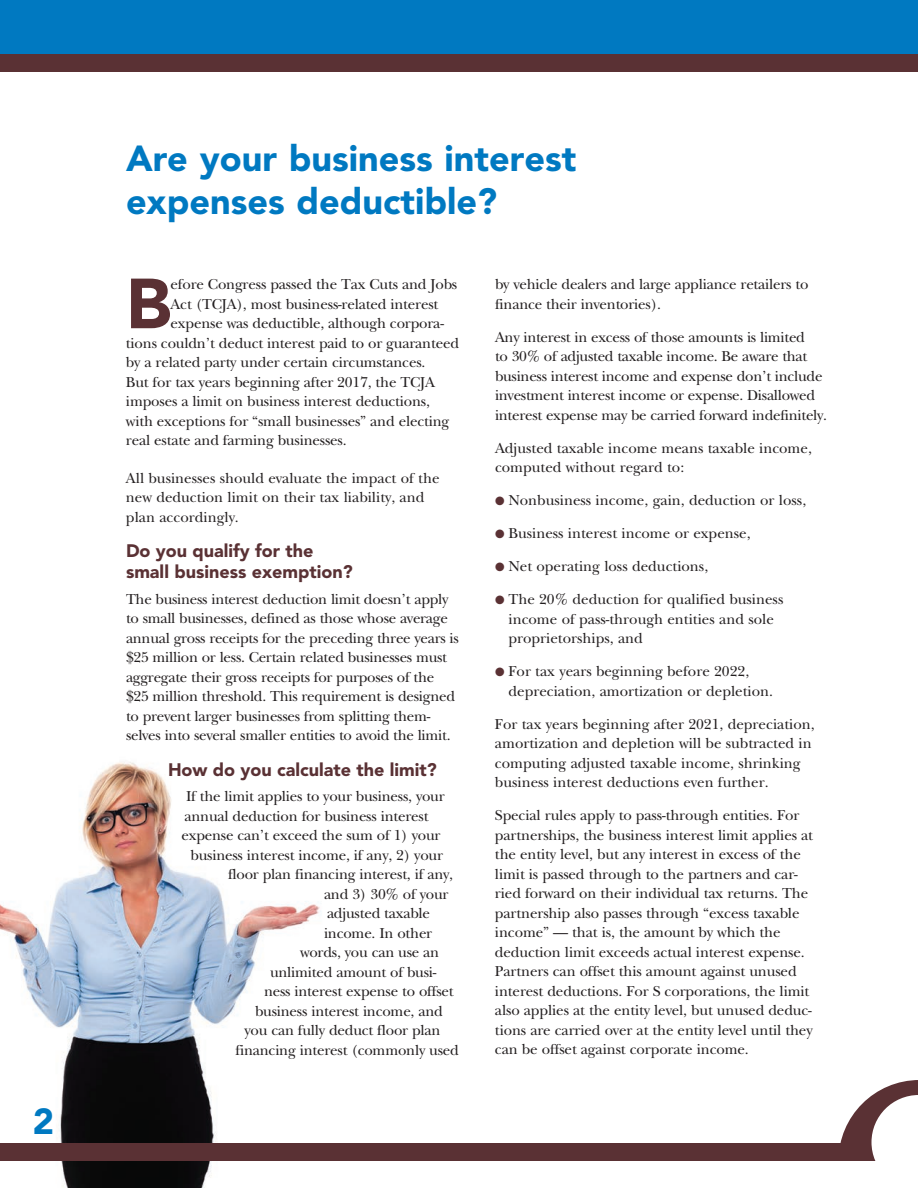
<style>
.page{position:relative;width:918px;height:1188px;background:#fff}
.page>*{position:absolute;margin:0;border:0;box-sizing:border-box;transform-origin:0 0}
.t1{font:900 70.05px "Avenir LT Std";color:#5a3134}
.t2{font:900 36px/43.2px "Avenir LT Std";color:#0079c1}
.t3{font:900 18px/21.6px "Avenir LT Std";color:#5a3134}
.t4{font:15px/19.5px "New Baskerville Std";letter-spacing:-.01em;color:#231f20}
.s1{color:#5a3134}
</style>
<div class="page">
<img style="left:0;top:762px;width:321px;height:426px">
<div style="left:0;top:0;width:918px;height:54px;background:#0079c1"></div>
<div style="left:0;top:54px;width:918px;height:18px;background:#5a3134"></div>
<div style="left:0;top:1143px;width:918px;height:18px;background:#5a3134"></div>
<svg style="left:840px;top:1080px;width:78px;height:81px"></svg>
<h2 class="t2" style="left:33px;top:1100px;width:23px">2</h2>
<h2 class="t2" style="left:126px;top:137px;width:452px">Are your business interest expenses deductible?</h2>
<h1 class="t1" style="left:126px;top:261px;width:47px">B</h1>
<p class="t4" style="left:171px;top:275px;width:288px">efore Congress passed the Tax Cuts and Jobs</p>
<p class="t4" style="left:171px;top:294px;width:269px">Act (TCJA), most business-related interest</p>
<p class="t4" style="left:171px;top:314px;width:275px">expense was deductible, although corpora-</p>
<p class="t4" style="left:126px;top:333px;width:335px">tions couldn’t deduct interest paid to or guaranteed</p>
<p class="t4" style="left:126px;top:353px;width:301px">by a related party under certain circumstances.</p>
<p class="t4" style="left:126px;top:372px;width:311px">But for tax years beginning after 2017, the TCJA</p>
<p class="t4" style="left:126px;top:392px;width:306px">imposes a limit on business interest deductions,</p>
<p class="t4" style="left:126px;top:411px;width:325px">with exceptions for “small businesses” and electing</p>
<p class="t4" style="left:126px;top:431px;width:222px">real estate and farming businesses.</p>
<p class="t4" style="left:126px;top:468px;width:315px">All businesses should evaluate the impact of the new deduction limit on their tax liability, and plan accordingly.</p>
<p class="t3" style="left:126px;top:540px;width:228px">Do you qualify for the small business exemption?</p>
<p class="t4" style="left:126px;top:589px;width:334px">The business interest deduction limit doesn’t apply to small businesses, defined as those whose average annual gross receipts for the preceding three years is $25 million or less. Certain related businesses must aggregate their gross receipts for purposes of the $25 million threshold. This requirement is designed to prevent larger businesses from splitting them&shy;selves into several smaller entities to avoid the limit.</p>
<p class="t3" style="left:168px;top:758px;width:270px">How do you calculate the limit?</p>
<p class="t4" style="left:186px;top:787px;width:260px">If the limit applies to your business, your</p>
<p class="t4" style="left:184px;top:806px;width:245px">annual deduction for business interest</p>
<p class="t4" style="left:182px;top:826px;width:261px">expense can’t exceed the sum of 1) your</p>
<p class="t4" style="left:190px;top:845px;width:254px">business interest income, if any, 2) your</p>
<p class="t4" style="left:228px;top:865px;width:227px">floor plan financing interest, if any,</p>
<p class="t4" style="left:324px;top:884px;width:126px">and 3) 30% of your</p>
<p class="t4" style="left:327px;top:904px;width:105px">adjusted taxable</p>
<p class="t4" style="left:324px;top:923px;width:110px">income. In other</p>
<p class="t4" style="left:300px;top:943px;width:141px">words, you can use an</p>
<p class="t4" style="left:270px;top:962px;width:168px">unlimited amount of busi-</p>
<p class="t4" style="left:264px;top:982px;width:191px">ness interest expense to offset</p>
<p class="t4" style="left:255px;top:1001px;width:189px">business interest income, and</p>
<p class="t4" style="left:244px;top:1021px;width:198px">you can fully deduct floor plan</p>
<p class="t4" style="left:236px;top:1040px;width:225px">financing interest (commonly used</p>
<p class="t4" style="left:495px;top:275px;width:315px">by vehicle dealers and large appliance retailers to finance their inventories).</p>
<p class="t4" style="left:495px;top:327px;width:334px">Any interest in excess of those amounts is limited<br>to 30% of adjusted taxable income. Be aware that business interest income and expense don’t include investment interest income or expense. Disallowed interest expense may be carried forward indefinitely.</p>
<p class="t4" style="left:495px;top:438px;width:318px">Adjusted taxable income means taxable income, computed without regard to:</p>
<p class="t4" style="left:495px;top:491px;width:313px"><span class="s1">●</span> Nonbusiness income, gain, deduction or loss,</p>
<p class="t4" style="left:495px;top:524px;width:257px"><span class="s1">●</span> Business interest income or expense,</p>
<p class="t4" style="left:495px;top:557px;width:215px"><span class="s1">●</span> Net operating loss deductions,</p>
<p class="t4" style="left:508px;top:590px;width:276px;text-indent:-13px"><span class="s1">●</span> The 20% deduction for qualified business income of pass-through entities and sole proprietorships, and</p>
<p class="t4" style="left:508px;top:662px;width:266px;text-indent:-13px"><span class="s1">●</span> For tax years beginning before 2022, depreciation, amortization or depletion.</p>
<p class="t4" style="left:495px;top:714px;width:321px">For tax years beginning after 2021, depreciation, amortization and depletion will be subtracted in computing adjusted taxable income, shrinking business interest deductions even further.</p>
<p class="t4" style="left:495px;top:806px;width:320px">Special rules apply to pass-through entities. For partnerships, the business interest limit applies at the entity level, but any interest in excess of the limit is passed through to the partners and car&shy;ried forward on their individual tax returns. The partnership also passes through “excess taxable income” — that is, the amount by which the deduction limit exceeds actual interest expense.<br>Partners can offset this amount against unused interest deductions. For S corporations, the limit also applies at the entity level, but unused deduc&shy;tions are carried over at the entity level until they can be offset against corporate income.</p>
</div>
